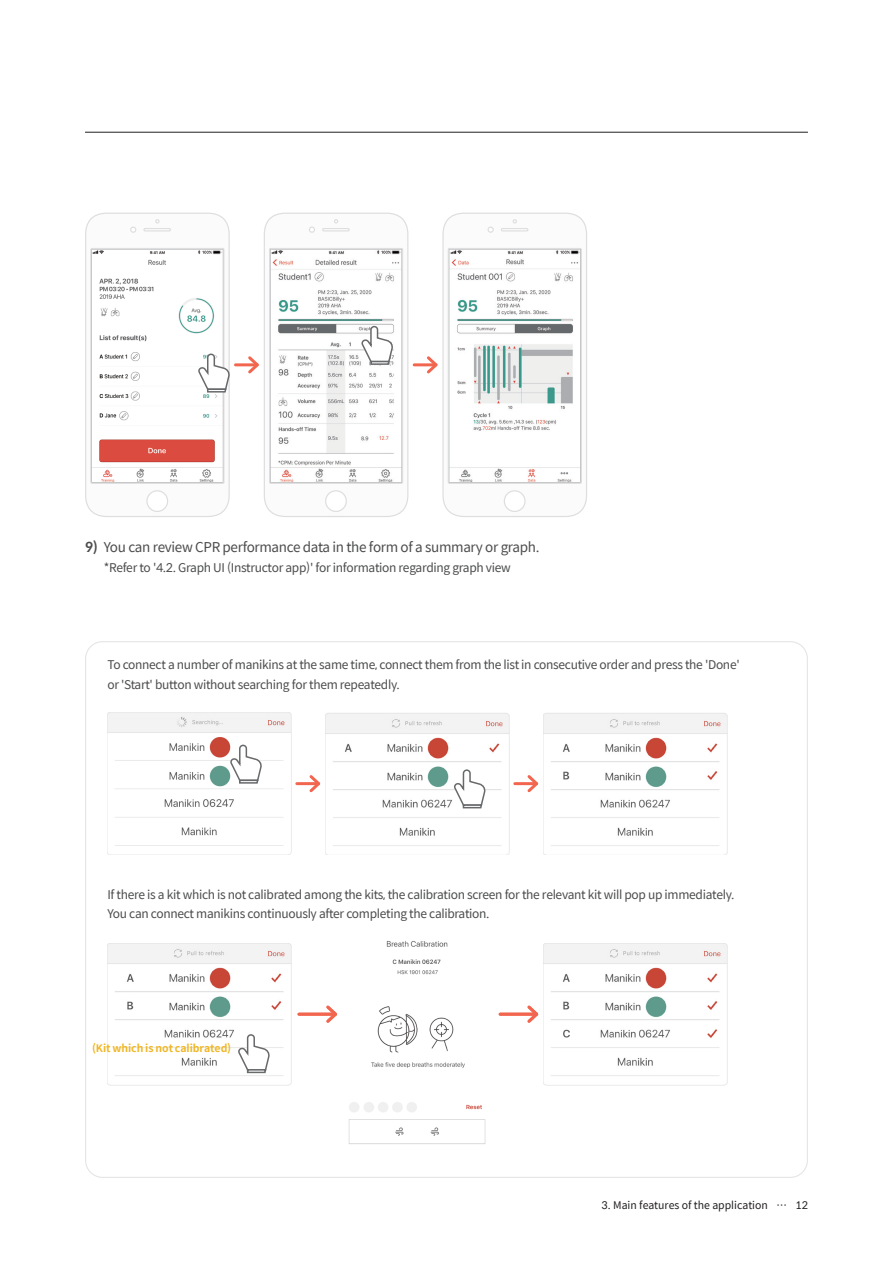
<style>
.page{position:relative;width:893px;height:1263px;background:#fff}
.page>*{position:absolute;margin:0;border:0;box-sizing:border-box;transform-origin:0 0}
.t1{font:13.5px "Spoqa Han Sans";letter-spacing:-.025em;color:#4b4c4d}
.t2{font:12px/19.5px "Spoqa Han Sans";letter-spacing:-.025em;color:#4b4c4d}
.t3{font:10.5px "Spoqa Han Sans";color:#231f20}
.단락_스타일_2{font:700 10.5px "Spoqa Han Sans";letter-spacing:-.005em;color:#f0b726}
.s1{font-weight:700}
</style>
<div class="page">
<hr style="left:85px;top:132px;width:723px;height:1px;background:#231f20">
<svg style="left:85px;top:213px;width:145px;height:304px"></svg>
<hr style="left:235px;top:363px;width:22px;height:3px;background:#f2664f">
<hr style="left:414px;top:363px;width:22px;height:3px;background:#f2664f">
<svg style="left:424px;top:213px;width:163px;height:304px"></svg>
<svg style="left:245px;top:213px;width:163px;height:304px"></svg>
<img style="left:543px;top:713px;width:184px;height:142px">
<img style="left:107px;top:943px;width:184px;height:142px">
<img style="left:543px;top:943px;width:184px;height:142px">
<img style="left:107px;top:713px;width:184px;height:142px">
<svg style="left:229px;top:744px;width:33px;height:40px"></svg>
<img style="left:325px;top:713px;width:184px;height:142px">
<svg style="left:453px;top:769px;width:32px;height:40px"></svg>
<hr style="left:297px;top:782px;width:22px;height:3px;background:#f2664f">
<svg style="left:307px;top:775px;width:14px;height:18px"></svg>
<hr style="left:515px;top:782px;width:22px;height:3px;background:#f2664f">
<svg style="left:525px;top:775px;width:14px;height:18px"></svg>
<hr style="left:299px;top:1013px;width:36px;height:3px;background:#f2664f">
<svg style="left:324px;top:1005px;width:13px;height:18px"></svg>
<hr style="left:500px;top:1013px;width:37px;height:3px;background:#f2664f">
<svg style="left:525px;top:1005px;width:14px;height:18px"></svg>
<img style="left:348px;top:940px;width:138px;height:204px">
<div style="left:341px;top:937px;width:36px;height:14px;background:#fff"></div>
<svg style="left:237px;top:1033px;width:33px;height:41px"></svg>
<p class="t1" style="left:85px;top:539px;width:456px"><span class="s1">9)</span> You can review CPR performance data in the form of a summary or graph.</p>
<p class="t2" style="left:104px;top:558px;width:409px">*Refer to '4.2. Graph UI (Instructor app)' for information regarding graph view</p>
<p class="t2" style="left:107px;top:655px;width:634px">To connect a number of manikins at the same time, connect them from the list in consecutive order and press the 'Done' or 'Start' button without searching for them repeatedly.</p>
<p class="t2" style="left:107px;top:885px;width:629px">If there is a kit which is not calibrated among the kits, the calibration screen for the relevant kit will pop up immediately.</p>
<p class="t2" style="left:107px;top:904px;width:384px">You can connect manikins continuously after completing the calibration.</p>
<p class="단락_스타일_2" style="left:92px;top:1043px;width:140px">(Kit which is not calibrated)</p>
<p class="t3" style="left:602px;top:1199px;width:208px">3. Main features of the application … 12</p>
</div>
